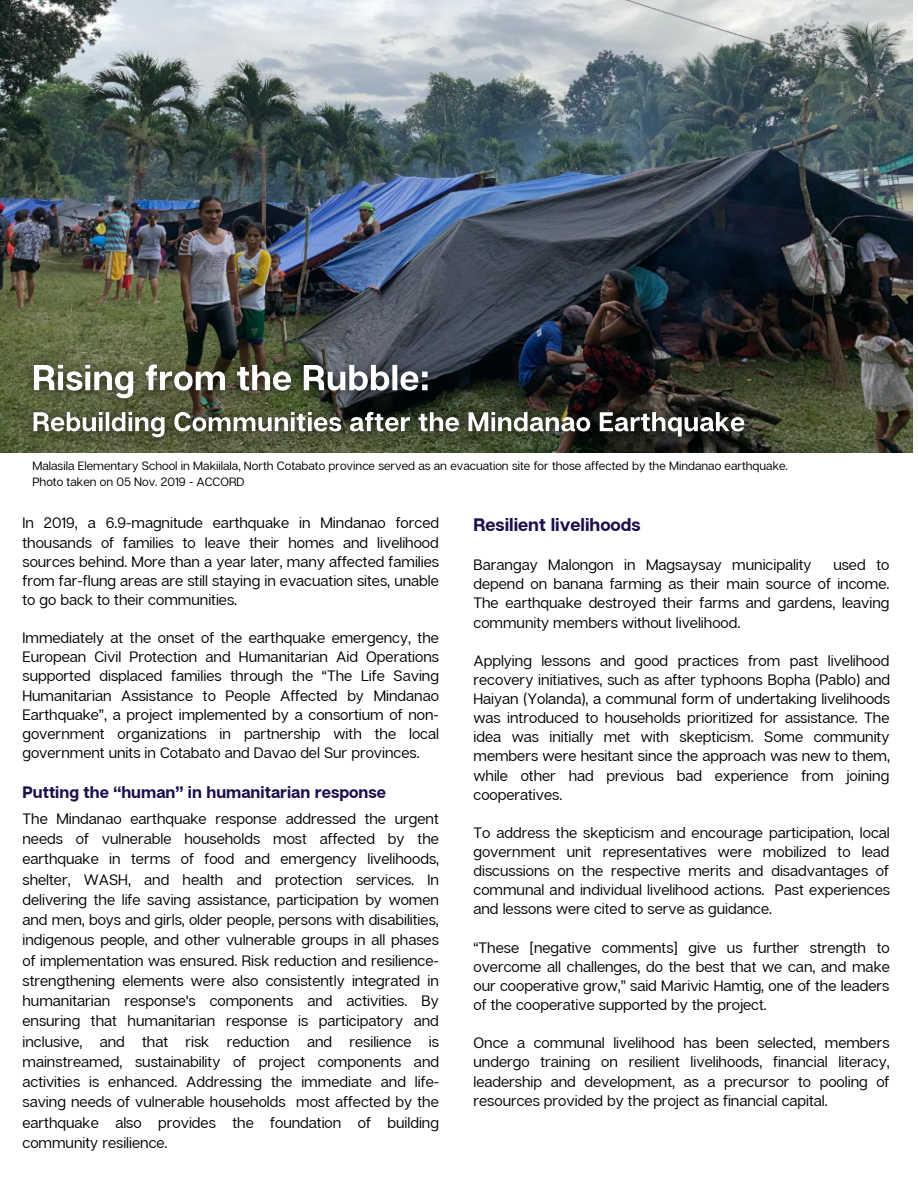
<style>
.page{position:relative;width:918px;height:1188px;background:#fff}
.page>*{position:absolute;margin:0;border:0;box-sizing:border-box;transform-origin:0 0}
.t1{font:700 18px "Articulat CF";color:#1d0d4b}
.t2{font:700 16.5px "Articulat CF";color:#1d0d4b}
.t3{font:15px/19.2px "Articulat CF";color:#000;text-align:justify}
.t4{font:12px "Articulat CF";color:#000}
</style>
<div class="page">
<img style="left:0;top:0;width:913px;height:452px">
<img style="left:17px;top:341px;width:745px;height:112px">
<p class="t4" style="left:32px;top:458px;width:757px">Malasila Elementary School in Makiilala, North Cotabato province served as an evacuation site for those affected by the Mindanao earthquake.</p>
<p class="t4" style="left:32px;top:474px;width:213px">Photo taken on 05 Nov. 2019 - ACCORD</p>
<p class="t1" style="left:473px;top:513px;width:169px">Resilient livelihoods</p>
<p class="t3" style="left:473px;top:555px;width:340px">Barangay Malongon in Magsaysay municipality</p>
<p class="t3" style="left:22px;top:513px;width:418px">In 2019, a 6.9-magnitude earthquake in Mindanao forced thousands of families to leave their homes and livelihood sources behind. More than a year later, many affected families from far-flung areas are still staying in evacuation sites, unable to go back to their communities.</p>
<p class="t3" style="left:22px;top:628px;width:418px">Immediately at the onset of the earthquake emergency, the European Civil Protection and Humanitarian Aid Operations supported displaced families through the “The Life Saving Humanitarian Assistance to People Affected by Mindanao Earthquake”, a project implemented by a consortium of non&shy;government organizations in partnership with the local government units in Cotabato and Davao del Sur provinces.</p>
<p class="t2" style="left:22px;top:782px;width:365px">Putting the “human” in humanitarian response</p>
<p class="t3" style="left:22px;top:808px;width:418px;line-height:20.2px">The Mindanao earthquake response addressed the urgent needs of vulnerable households most affected by the earthquake in terms of food and emergency livelihoods, shelter, WASH, and health and protection services. In delivering the life saving assistance, participation by women and men, boys and girls, older people, persons with disabilities, indigenous people, and other vulnerable groups in all phases of implementation was ensured. Risk reduction and resilience&shy;strengthening elements were also consistently integrated in humanitarian response's components and activities. By ensuring that humanitarian response is participatory and inclusive, and that risk reduction and resilience is mainstreamed, sustainability of project components and activities is enhanced. Addressing the immediate and life&shy;saving needs of vulnerable households most affected by the earthquake also provides the foundation of building community resilience.</p>
<p class="t3" style="left:473px;top:555px;width:418px;text-indent:360px">used to depend on banana farming as their main source of income.<br>The earthquake destroyed their farms and gardens, leaving community members without livelihood.</p>
<p class="t3" style="left:473px;top:650px;width:418px">Applying lessons and good practices from past livelihood recovery initiatives, such as after typhoons Bopha (Pablo) and Haiyan (Yolanda), a communal form of undertaking livelihoods was introduced to households prioritized for assistance. The idea was initially met with skepticism. Some community members were hesitant since the approach was new to them, while other had previous bad experience from joining cooperatives.</p>
<p class="t3" style="left:473px;top:823px;width:418px">To address the skepticism and encourage participation, local government unit representatives were mobilized to lead discussions on the respective merits and disadvantages of communal and individual livelihood actions. Past experiences and lessons were cited to serve as guidance.</p>
<p class="t3" style="left:473px;top:937px;width:418px">“These [negative comments] give us further strength to overcome all challenges, do the best that we can, and make our cooperative grow,” said Marivic Hamtig, one of the leaders of the cooperative supported by the project.</p>
<p class="t3" style="left:473px;top:1033px;width:418px">Once a communal livelihood has been selected, members undergo training on resilient livelihoods, financial literacy, leadership and development, as a precursor to pooling of resources provided by the project as financial capital.</p>
</div>
